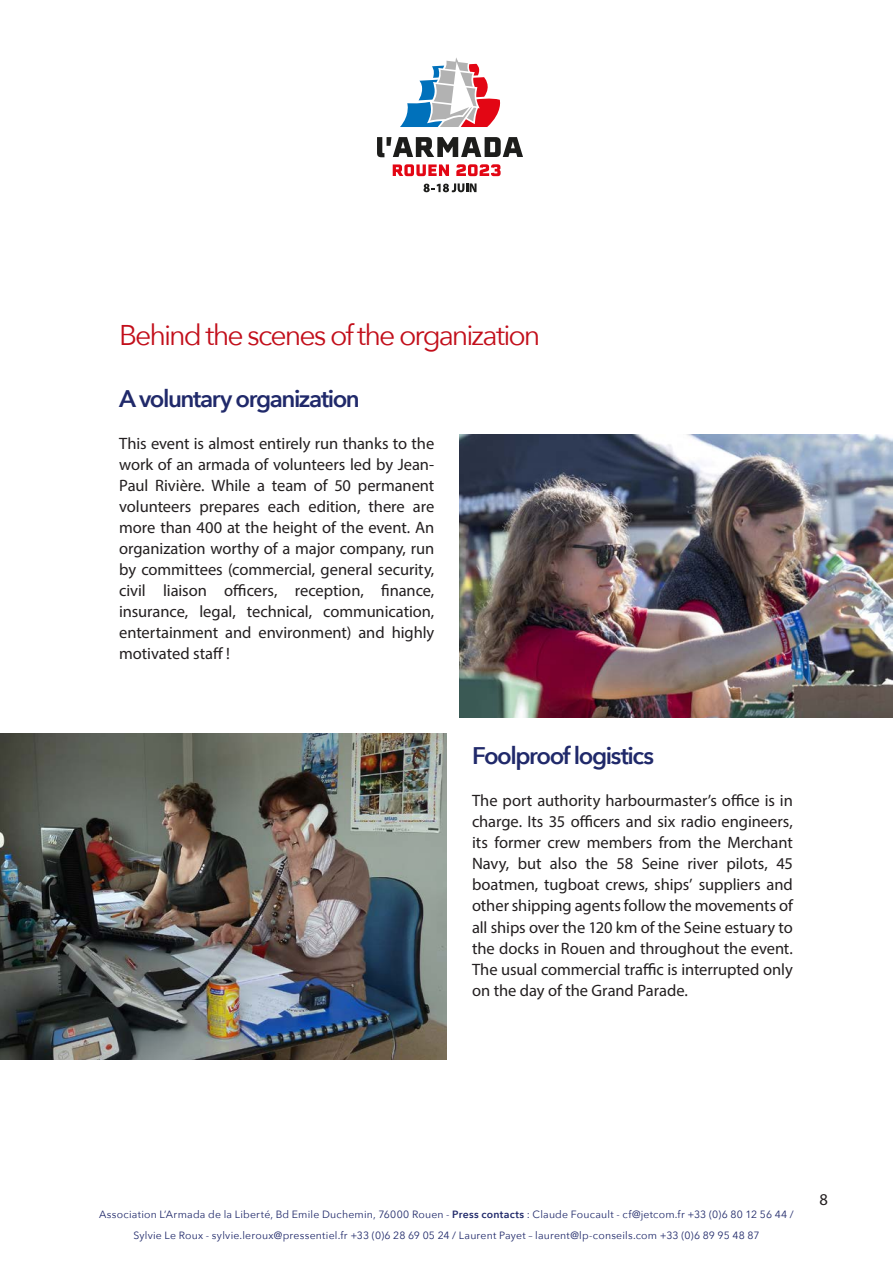
<style>
.page{position:relative;width:893px;height:1263px;background:#fff}
.page>*{position:absolute;margin:0;border:0;box-sizing:border-box;transform-origin:0 0}
.t1{font:28.5px "Avenir Next";letter-spacing:-.07em;color:#c20e1a}
.t2{font:600 24px "Avenir Next";letter-spacing:-.06em;color:#20296a}
.t3{font:16.5px/21px "Myriad Pro";letter-spacing:-.005em;color:#231f20;text-align:justify}
.t4{font:10.5px/21px "Avenir Next";letter-spacing:.02em;color:#20296a;text-align:center}
.s1{font-weight:600}
</style>
<div class="page">
<svg style="left:400px;top:58px;width:101px;height:69px"></svg>
<svg style="left:393px;top:164px;width:56px;height:12px"></svg>
<svg style="left:456px;top:164px;width:45px;height:12px"></svg>
<svg style="left:377px;top:137px;width:146px;height:20px"></svg>
<svg style="left:424px;top:183px;width:52px;height:9px"></svg>
<img style="left:460px;top:435px;width:432px;height:282px">
<img style="left:0;top:733px;width:446px;height:327px">
<p class="t1" style="left:119px;top:311px;width:423px">Behind the scenes of the organization</p>
<p class="t2" style="left:119px;top:378px;width:242px">A voluntary organization</p>
<p class="t3" style="left:119px;top:433px;width:317px">This event is almost entirely run thanks to the work of an armada of volunteers led by Jean-Paul Rivière. While a team of 50 permanent volunteers prepares each edition, there are more than 400 at the height of the event. An organization worthy of a major company, run by committees (commercial, general security, civil liaison officers, reception, finance, insurance, legal, technical, communication, entertainment and environment) and highly motivated staff !</p>
<p class="t2" style="left:472px;top:735px;width:184px">Foolproof logistics</p>
<p class="t3" style="left:472px;top:790px;width:322px">The port authority harbourmaster’s office is in charge. Its 35 officers and six radio engineers, its former crew members from the Merchant Navy, but also the 58 Seine river pilots, 45 boatmen, tugboat crews, ships’ suppliers and other shipping agents follow the movements of all ships over the 120 km of the Seine estuary to the docks in Rouen and throughout the event.<br>The usual commercial traffic is interrupted only on the day of the Grand Parade.</p>
<p class="t4" style="left:99px;top:1203px;width:696px">Association L’Armada de la Liberté, Bd Emile Duchemin, 76000 Rouen - <span class="s1">Press contacts</span> : Claude Foucault - cf@jetcom.fr +33 (0)6 80 12 56 44 /<br>Sylvie Le Roux - sylvie.leroux@pressentiel.fr +33 (0)6 28 69 05 24 / Laurent Payet – laurent@lp-conseils.com +33 (0)6 89 95 48 87</p>
<p class="t3" style="left:820px;top:1189px;width:10px">8</p>
</div>
